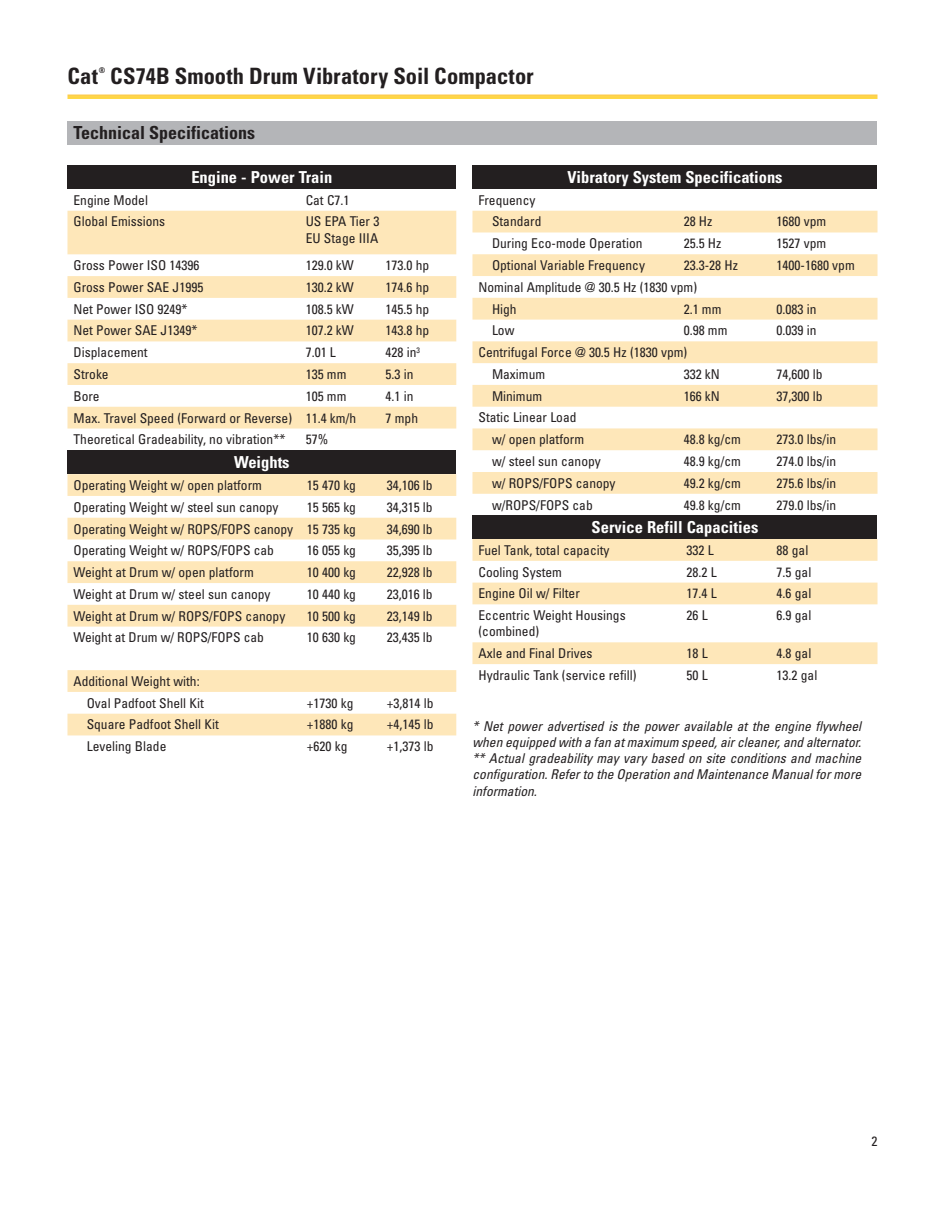
<style>
.page{position:relative;width:945px;height:1215px;background:#fff}
.page>*{position:absolute;margin:0;border:0;box-sizing:border-box;transform-origin:0 0}
.BackCover-SH{font:700 condensed 22.5px "Univers LT Std";letter-spacing:.005em;color:#231f20}
.MH{font:700 condensed 18px "Univers LT Std";color:#231f20}
.t1{font:700 condensed 16.5px "Univers LT Std";color:#fff}
.t2{font:condensed 13.5px/16.2px "Univers LT Std";color:#231f20}
.t3{font:italic condensed 13.5px/16.2px "Univers LT Std";color:#231f20}
.BackCover-SH-2{font:700 condensed 7.8px "Univers LT Std";color:#231f20}
.s1{font-style:inherit}
</style>
<div class="page">
<div style="left:472px;top:165px;width:406px;height:24px;background:#231f20"></div>
<svg style="left:472px;top:211px;width:406px;height:283px;fill:#fee7b9"></svg>
<div style="left:472px;top:515px;width:406px;height:24px;background:#231f20"></div>
<svg style="left:472px;top:539px;width:406px;height:125px;fill:#fee7bb"></svg>
<div style="left:68px;top:122px;width:810px;height:23px;background:#b4b5b8"></div>
<div style="left:68px;top:165px;width:388px;height:24px;background:#231f20"></div>
<svg style="left:68px;top:211px;width:388px;height:218px;fill:#fee7b9"></svg>
<div style="left:68px;top:450px;width:388px;height:24px;background:#231f20"></div>
<svg style="left:68px;top:474px;width:388px;height:261px"></svg>
<p class="BackCover-SH" style="left:68px;top:62px;width:32px">Cat</p>
<p class="BackCover-SH-2" style="left:99px;top:66px;width:8px">®</p>
<p class="BackCover-SH" style="left:110px;top:62px;width:425px">CS74B Smooth Drum Vibratory Soil Compactor</p>
<p class="MH" style="left:74px;top:122px;width:183px">Technical Specifications</p>
<p class="t1" style="left:191px;top:167px;width:143px">Engine - Power Train</p>
<p class="t2" style="left:74px;top:192px;width:76px">Engine Model</p>
<p class="t2" style="left:306px;top:192px;width:45px">Cat C7.1</p>
<p class="t2" style="left:74px;top:213px;width:93px">Global Emissions</p>
<p class="t2" style="left:306px;top:213px;width:75px">US EPA Tier 3<br>EU Stage IIIA</p>
<p class="t2" style="left:74px;top:257px;width:128px">Gross Power ISO 14396</p>
<p class="t2" style="left:306px;top:257px;width:50px">129.0 kW</p>
<p class="t2" style="left:386px;top:257px;width:45px">173.0 hp</p>
<p class="t2" style="left:74px;top:279px;width:131px">Gross Power SAE J1995</p>
<p class="t2" style="left:306px;top:279px;width:50px">130.2 kW</p>
<p class="t2" style="left:386px;top:279px;width:45px">174.6 hp</p>
<p class="t2" style="left:74px;top:301px;width:116px">Net Power ISO 9249*</p>
<p class="t2" style="left:306px;top:301px;width:50px">108.5 kW</p>
<p class="t2" style="left:386px;top:301px;width:45px">145.5 hp</p>
<p class="t2" style="left:74px;top:322px;width:125px">Net Power SAE J1349*</p>
<p class="t2" style="left:306px;top:322px;width:50px">107.2 kW</p>
<p class="t2" style="left:386px;top:322px;width:45px">143.8 hp</p>
<p class="t2" style="left:74px;top:344px;width:76px">Displacement</p>
<p class="t2" style="left:306px;top:344px;width:32px">7.01 L</p>
<p class="t2" style="left:386px;top:344px;width:36px">428 in<sup>3</sup></p>
<p class="t2" style="left:74px;top:366px;width:37px">Stroke</p>
<p class="t2" style="left:306px;top:366px;width:42px">135 mm</p>
<p class="t2" style="left:386px;top:366px;width:30px">5.3 in</p>
<p class="t2" style="left:74px;top:388px;width:28px">Bore</p>
<p class="t2" style="left:306px;top:388px;width:42px">105 mm</p>
<p class="t2" style="left:386px;top:388px;width:30px">4.1 in</p>
<p class="t2" style="left:74px;top:409px;width:220px">Max. Travel Speed (Forward or Reverse)</p>
<p class="t2" style="left:306px;top:409px;width:52px">11.4 km/h</p>
<p class="t2" style="left:386px;top:409px;width:34px">7 mph</p>
<p class="t2" style="left:74px;top:431px;width:213px">Theoretical Gradeability, no vibration**</p>
<p class="t2" style="left:306px;top:431px;width:24px">57%</p>
<p class="t1" style="left:234px;top:452px;width:57px">Weights</p>
<p class="t2" style="left:74px;top:477px;width:190px">Operating Weight w/ open platform</p>
<p class="t2" style="left:307px;top:477px;width:51px">15 470 kg</p>
<p class="t2" style="left:387px;top:477px;width:48px">34,106 lb</p>
<p class="t2" style="left:74px;top:499px;width:206px">Operating Weight w/ steel sun canopy</p>
<p class="t2" style="left:307px;top:499px;width:51px">15 565 kg</p>
<p class="t2" style="left:387px;top:499px;width:48px">34,315 lb</p>
<p class="t2" style="left:74px;top:520px;width:221px">Operating Weight w/ ROPS/FOPS canopy</p>
<p class="t2" style="left:307px;top:520px;width:51px">15 735 kg</p>
<p class="t2" style="left:387px;top:520px;width:48px">34,690 lb</p>
<p class="t2" style="left:74px;top:542px;width:202px">Operating Weight w/ ROPS/FOPS cab</p>
<p class="t2" style="left:307px;top:542px;width:51px">16 055 kg</p>
<p class="t2" style="left:387px;top:542px;width:48px">35,395 lb</p>
<p class="t2" style="left:74px;top:564px;width:182px">Weight at Drum w/ open platform</p>
<p class="t2" style="left:307px;top:564px;width:51px">10 400 kg</p>
<p class="t2" style="left:387px;top:564px;width:48px">22,928 lb</p>
<p class="t2" style="left:74px;top:586px;width:199px">Weight at Drum w/ steel sun canopy</p>
<p class="t2" style="left:307px;top:586px;width:51px">10 440 kg</p>
<p class="t2" style="left:387px;top:586px;width:48px">23,016 lb</p>
<p class="t2" style="left:74px;top:608px;width:213px">Weight at Drum w/ ROPS/FOPS canopy</p>
<p class="t2" style="left:307px;top:608px;width:51px">10 500 kg</p>
<p class="t2" style="left:387px;top:608px;width:48px">23,149 lb</p>
<p class="t2" style="left:74px;top:629px;width:192px">Weight at Drum w/ ROPS/FOPS cab</p>
<p class="t2" style="left:307px;top:629px;width:51px">10 630 kg</p>
<p class="t2" style="left:387px;top:629px;width:48px">23,435 lb</p>
<p class="t2" style="left:74px;top:673px;width:128px">Additional Weight with:</p>
<p class="t2" style="left:87px;top:695px;width:119px">Oval Padfoot Shell Kit</p>
<p class="t2" style="left:307px;top:695px;width:48px">+1730 kg</p>
<p class="t2" style="left:387px;top:695px;width:48px">+3,814 lb</p>
<p class="t2" style="left:87px;top:716px;width:134px">Square Padfoot Shell Kit</p>
<p class="t2" style="left:307px;top:716px;width:48px">+1880 kg</p>
<p class="t2" style="left:387px;top:716px;width:48px">+4,145 lb</p>
<p class="t2" style="left:87px;top:738px;width:81px">Leveling Blade</p>
<p class="t2" style="left:307px;top:738px;width:42px">+620 kg</p>
<p class="t2" style="left:387px;top:738px;width:48px">+1,373 lb</p>
<p class="t1" style="left:567px;top:167px;width:217px">Vibratory System Specifications</p>
<p class="t2" style="left:478px;top:192px;width:58px">Frequency</p>
<p class="t2" style="left:492px;top:213px;width:51px">Standard</p>
<p class="t2" style="left:684px;top:213px;width:30px">28 Hz</p>
<p class="t2" style="left:777px;top:213px;width:51px">1680 vpm</p>
<p class="t2" style="left:492px;top:235px;width:152px">During Eco-mode Operation</p>
<p class="t2" style="left:684px;top:235px;width:39px">25.5 Hz</p>
<p class="t2" style="left:777px;top:235px;width:51px">1527 vpm</p>
<p class="t2" style="left:492px;top:257px;width:155px">Optional Variable Frequency</p>
<p class="t2" style="left:684px;top:257px;width:56px">23.3-28 Hz</p>
<p class="t2" style="left:777px;top:257px;width:80px">1400-1680 vpm</p>
<p class="t2" style="left:478px;top:279px;width:220px">Nominal Amplitude @ 30.5 Hz (1830 vpm)</p>
<p class="t2" style="left:492px;top:301px;width:26px">High</p>
<p class="t2" style="left:684px;top:301px;width:39px">2.1 mm</p>
<p class="t2" style="left:777px;top:301px;width:42px">0.083 in</p>
<p class="t2" style="left:492px;top:322px;width:24px">Low</p>
<p class="t2" style="left:684px;top:322px;width:45px">0.98 mm</p>
<p class="t2" style="left:777px;top:322px;width:42px">0.039 in</p>
<p class="t2" style="left:478px;top:344px;width:210px">Centrifugal Force @ 30.5 Hz (1830 vpm)</p>
<p class="t2" style="left:492px;top:366px;width:55px">Maximum</p>
<p class="t2" style="left:684px;top:366px;width:38px">332 kN</p>
<p class="t2" style="left:777px;top:366px;width:48px">74,600 lb</p>
<p class="t2" style="left:492px;top:388px;width:52px">Minimum</p>
<p class="t2" style="left:684px;top:388px;width:38px">166 kN</p>
<p class="t2" style="left:777px;top:388px;width:48px">37,300 lb</p>
<p class="t2" style="left:478px;top:409px;width:100px">Static Linear Load</p>
<p class="t2" style="left:492px;top:431px;width:94px">w/ open platform</p>
<p class="t2" style="left:684px;top:431px;width:59px">48.8 kg/cm</p>
<p class="t2" style="left:777px;top:431px;width:61px"><span class="s1">273.0</span> lbs/in</p>
<p class="t2" style="left:492px;top:453px;width:110px">w/ steel sun canopy</p>
<p class="t2" style="left:684px;top:453px;width:59px">48.9 kg/cm</p>
<p class="t2" style="left:777px;top:453px;width:61px">274.0 lbs/in</p>
<p class="t2" style="left:492px;top:475px;width:125px">w/ ROPS/FOPS canopy</p>
<p class="t2" style="left:684px;top:475px;width:59px">49.2 kg/cm</p>
<p class="t2" style="left:777px;top:475px;width:61px">275.6 lbs/in</p>
<p class="t2" style="left:492px;top:496px;width:102px">w/ROPS/FOPS cab</p>
<p class="t2" style="left:684px;top:496px;width:59px">49.8 kg/cm</p>
<p class="t2" style="left:777px;top:496px;width:61px">279.0 lbs/in</p>
<p class="t1" style="left:592px;top:517px;width:168px">Service Refill Capacities</p>
<p class="t2" style="left:478px;top:542px;width:133px">Fuel Tank, total capacity</p>
<p class="t2" style="left:686px;top:542px;width:29px">332 L</p>
<p class="t2" style="left:777px;top:542px;width:33px">88 gal</p>
<p class="t2" style="left:478px;top:564px;width:85px">Cooling System</p>
<p class="t2" style="left:686px;top:564px;width:32px">28.2 L</p>
<p class="t2" style="left:777px;top:564px;width:36px">7.5 gal</p>
<p class="t2" style="left:478px;top:585px;width:103px">Engine Oil w/ Filter</p>
<p class="t2" style="left:686px;top:585px;width:32px">17.4 L</p>
<p class="t2" style="left:777px;top:585px;width:36px">4.6 gal</p>
<p class="t2" style="left:478px;top:607px;width:149px">Eccentric Weight Housings (combined)</p>
<p class="t2" style="left:686px;top:607px;width:23px">26 L</p>
<p class="t2" style="left:777px;top:607px;width:36px">6.9 gal</p>
<p class="t2" style="left:478px;top:645px;width:116px">Axle and Final Drives</p>
<p class="t2" style="left:686px;top:645px;width:23px">18 L</p>
<p class="t2" style="left:777px;top:645px;width:36px">4.8 gal</p>
<p class="t2" style="left:478px;top:667px;width:160px">Hydraulic Tank (service refill)</p>
<p class="t2" style="left:686px;top:667px;width:23px">50 L</p>
<p class="t2" style="left:777px;top:667px;width:42px">13.2 gal</p>
<p class="t3" style="left:472px;top:718px;width:394px">* Net power advertised is the power available at the engine flywheel when equipped with a fan atmaximum speed,aircleaner,and alternator.</p>
<p class="t3" style="left:472px;top:750px;width:394px;text-align:justify">**Actualgradeabilitymayvarybased on site conditionsand machine configuration.Referto the Operation and Maintenance Manualformore information.</p>
<p class="t2" style="left:872px;top:1133px;width:7px">2</p>
</div>
